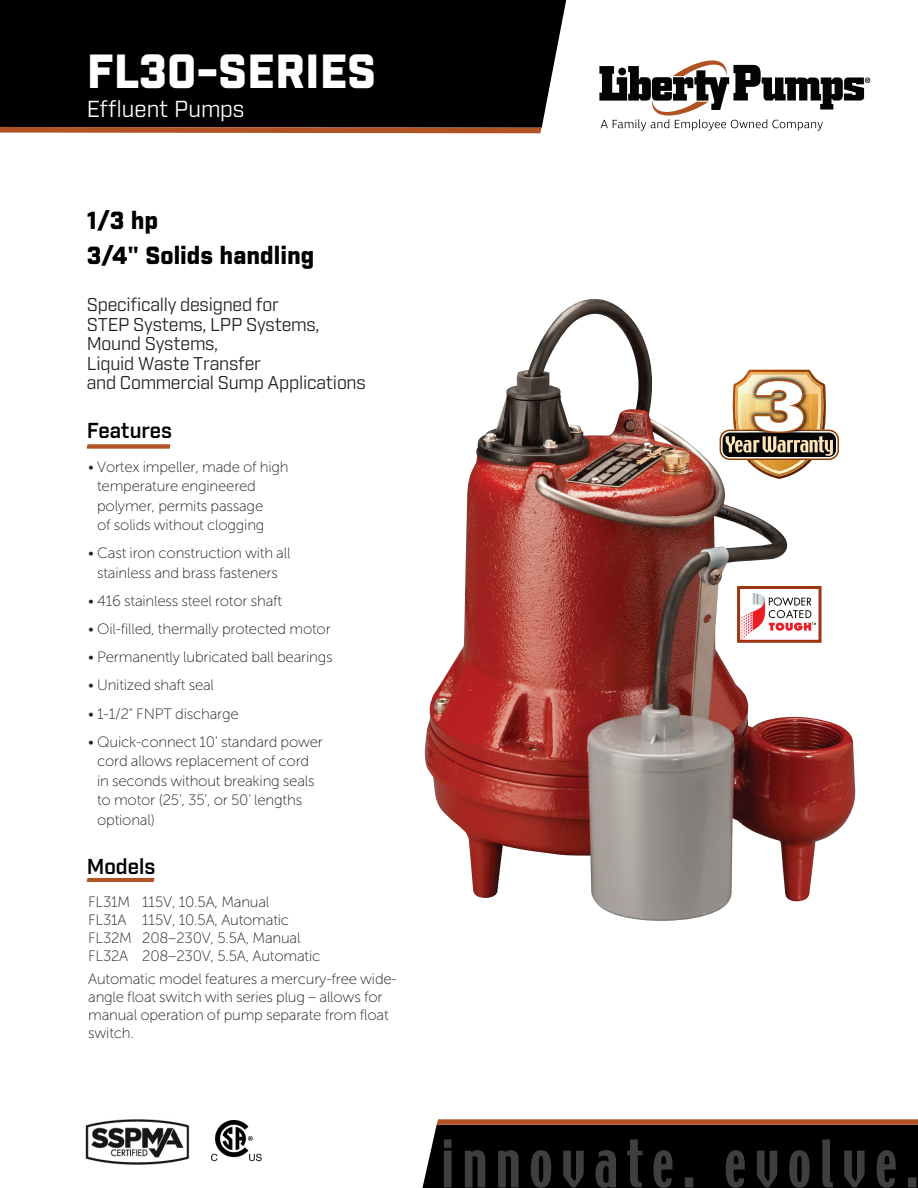
<style>
.page{position:relative;width:918px;height:1188px;background:#fff}
.page>*{position:absolute;margin:0;border:0;box-sizing:border-box;transform-origin:0 0}
.t1{font:900 46.5px "Industry";color:#fff}
.Header_-_HP__Dischar{font:900 24px "Industry";color:#000}
.Subheader{font:22.5px "Industry";color:#fff}
.Body_Headers{font:600 21px "Industry";color:#000}
.t2{font:18px/19.5px "Industry";letter-spacing:-.015em;color:#231f20}
._7_Model_Feature_Cop{font:15px/19.5px "Museo Sans 100";letter-spacing:-.015em;color:#231f20}
</style>
<div class="page">
<img style="left:425px;top:299px;width:430px;height:622px">
<div style="left:739px;top:588px;width:81px;height:53px;background:#fff"></div>
<img style="left:741px;top:594px;width:74px;height:45px">
<div style="left:737px;top:586px;width:85px;height:57px;border:3px solid #9f3413"></div>
<svg style="left:721px;top:431px;width:117px;height:28px"></svg>
<div style="left:723px;top:433px;width:113px;height:24px;background:#050605;border-radius:7px"></div>
<img style="left:726px;top:370px;width:107px;height:109px">
<svg style="left:599px;top:60px;width:271px;height:71px"></svg>
<div style="left:0;top:0;width:566px;height:127px;background:#000"></div>
<svg style="left:0;top:127px;width:542px;height:6px;background:#b0582f"></svg>
<svg style="left:422px;top:1119px;width:496px;height:69px;background:#211a17"></svg>
<img style="left:212px;top:1121px;width:49px;height:41px">
<img style="left:85px;top:1119px;width:105px;height:46px">
<svg style="left:87px;top:444px;width:83px;height:5px"></svg>
<svg style="left:87px;top:878px;width:67px;height:4px"></svg>
<p class="t1" style="left:87px;top:43px;width:291px">FL30-SERIES</p>
<p class="Subheader" style="left:87px;top:95px;width:159px">Effluent Pumps</p>
<p class="Header_-_HP__Dischar" style="left:87px;top:206px;width:73px">1/3 hp</p>
<p class="Header_-_HP__Dischar" style="left:87px;top:241px;width:229px">3/4" Solids handling</p>
<p class="t2" style="left:87px;top:296px;width:281px">Specifically designed for<br>STEP Systems, LPP Systems,<br>Mound Systems,<br>Liquid Waste Transfer<br>and Commercial Sump Applications</p>
<p class="Body_Headers" style="left:87px;top:418px;width:87px">Features</p>
<p class="_7_Model_Feature_Cop" style="left:97px;top:457px;width:193px;text-indent:-9px">• Vortex impeller, made of high temperature engineered polymer, permits passage<br>of solids without clogging</p>
<p class="_7_Model_Feature_Cop" style="left:88px;top:544px;width:204px;text-align:center">• Cast iron construction with all stainless and brass fasteners</p>
<p class="_7_Model_Feature_Cop" style="left:88px;top:591px;width:196px">• 416 stainless steel rotor shaft</p>
<p class="_7_Model_Feature_Cop" style="left:88px;top:619px;width:244px">• Oil-filled, thermally protected motor</p>
<p class="_7_Model_Feature_Cop" style="left:88px;top:648px;width:246px">• Permanently lubricated ball bearings</p>
<p class="_7_Model_Feature_Cop" style="left:88px;top:676px;width:127px">• Unitized shaft seal</p>
<p class="_7_Model_Feature_Cop" style="left:88px;top:704px;width:152px">• 1-1/2" FNPT discharge</p>
<p class="_7_Model_Feature_Cop" style="left:97px;top:732px;width:227px;text-indent:-9px">• Quick-connect 10' standard power cord allows replacement of cord in seconds without breaking seals to motor (25', 35', or 50' lengths optional)</p>
<p class="Body_Headers" style="left:87px;top:854px;width:70px">Models</p>
<p class="_7_Model_Feature_Cop" style="left:88px;top:893px;width:234px;line-height:18px">FL31M 115V, 10.5A, Manual<br>FL31A 115V, 10.5A, Automatic<br>FL32M 208–230V, 5.5A, Manual<br>FL32A 208–230V, 5.5A, Automatic</p>
<p class="_7_Model_Feature_Cop" style="left:88px;top:970px;width:310px;line-height:18px">Automatic model features a mercury-free wide&shy;angle float switch with series plug – allows for manual operation of pump separate from float switch.</p>
</div>
